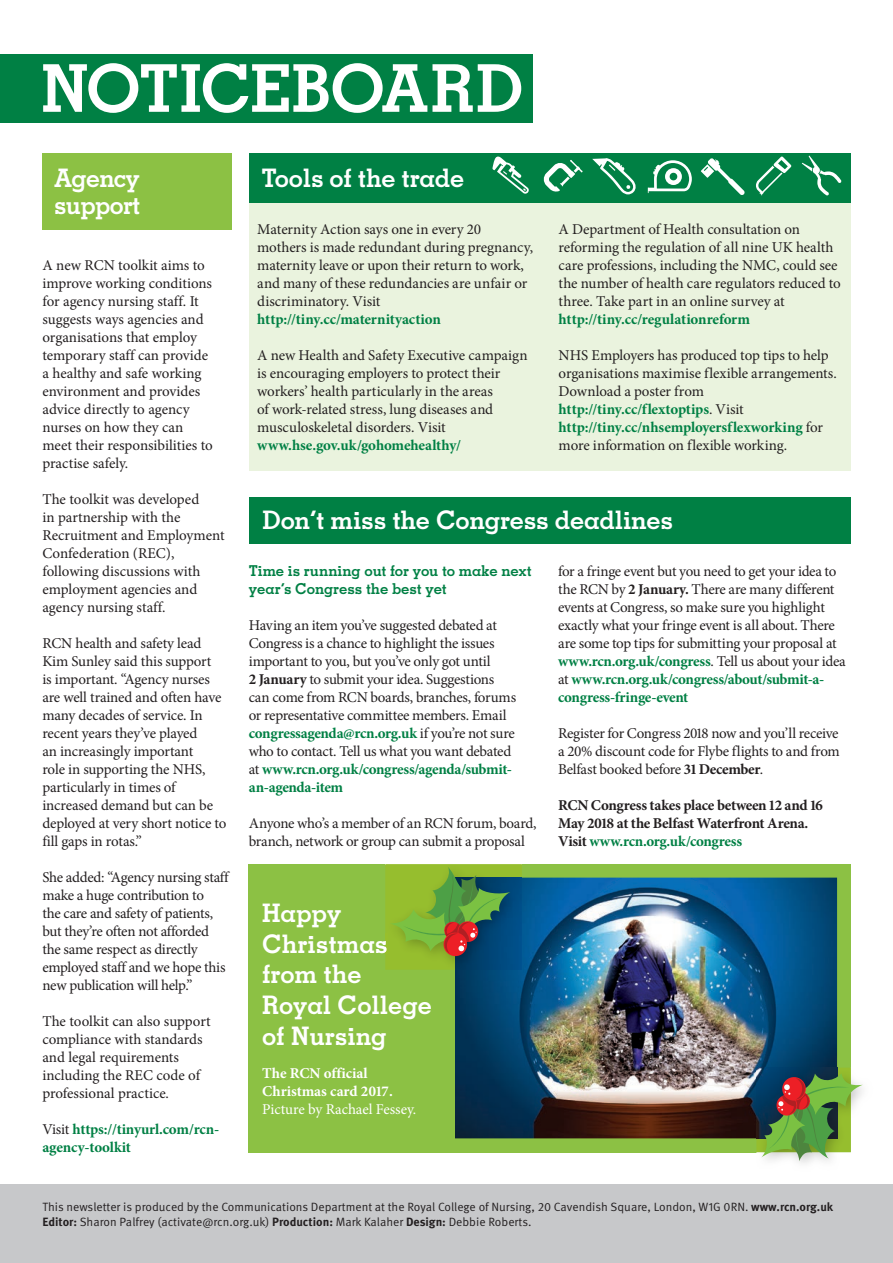
<style>
.page{position:relative;width:893px;height:1263px;background:#fff}
.page>*{position:absolute;margin:0;border:0;box-sizing:border-box;transform-origin:0 0}
.t1{font:700 65.85px "Memphis LT Std";letter-spacing:-.02em;color:#fff}
.t2{font:700 25.5px/30.6px "Memphis LT Std";letter-spacing:-.01em;color:#fff}
.t3{font:15px/18px "Minion Pro";letter-spacing:-.01em;color:#231f20}
.t4{font:700 15px/18px "Minion Pro";letter-spacing:-.01em;color:#008044}
.t5{font:700 15px/18px "Minion Pro";letter-spacing:-.02em;color:#231f20}
.t6{font:700 15px/18px "Memphis LT Std";letter-spacing:-.005em;color:#008044}
.t7{font:700 15px/18px "Minion Pro";letter-spacing:-.005em;color:#fff}
.t8{font:15px "Minion Pro";letter-spacing:-.005em;color:#fff}
.t9{font:12px/15px "Meta OT";color:#231f20}
.s1{font-weight:400;color:#231f20}
.s2{font-weight:700;color:#008044}
.s3{font-weight:700}
.s4{color:#008044}
</style>
<div class="page">
<div style="left:249px;top:198px;width:601px;height:272px;background:#eaf3de"></div>
<div style="left:0;top:54px;width:532px;height:68px;background:#008044"></div>
<div style="left:0;top:1184px;width:893px;height:79px;background:#c7c8ca"></div>
<div style="left:249px;top:153px;width:601px;height:49px;background:#008044"></div>
<svg style="left:543px;top:160px;width:40px;height:32px"></svg>
<svg style="left:756px;top:157px;width:35px;height:39px"></svg>
<svg style="left:648px;top:160px;width:44px;height:33px"></svg>
<svg style="left:492px;top:156px;width:37px;height:38px"></svg>
<svg style="left:592px;top:158px;width:44px;height:36px"></svg>
<svg style="left:701px;top:158px;width:44px;height:37px"></svg>
<svg style="left:802px;top:156px;width:39px;height:39px"></svg>
<div style="left:249px;top:498px;width:601px;height:46px;background:#008044"></div>
<div style="left:249px;top:864px;width:602px;height:288px;background:#8cc144"></div>
<div style="left:43px;top:153px;width:189px;height:77px;background:#8cc144"></div>
<img style="left:455px;top:878px;width:382px;height:260px">
<img style="left:385px;top:864px;width:137px;height:106px">
<img style="left:455px;top:878px;width:67px;height:92px">
<img style="left:385px;top:934px;width:3px;height:19px">
<svg style="left:390px;top:867px;width:120px;height:91px;background:#6b9142"></svg>
<img style="left:756px;top:1068px;width:81px;height:70px">
<svg style="left:761px;top:1073px;width:102px;height:88px;background:#7f9563"></svg>
<h1 class="t1" style="left:41px;top:47px;width:484px">NOTICEBOARD</h1>
<h2 class="t2" style="left:54px;top:164px;width:88px;line-height:27px">Agency support</h2>
<p class="t3" style="left:42px;top:256px;width:172px">A new RCN toolkit aims to improve working conditions for agency nursing staff. It suggests ways agencies and organisations that employ temporary staff can provide a healthy and safe working environment and provides advice directly to agency nurses on how they can meet their responsibilities to practise safely.</p>
<p class="t3" style="left:42px;top:490px;width:184px">The toolkit was developed<br>in partnership with the<br>Recruitment and Employment<br>Confederation (REC), following discussions with employment agencies and agency nursing staff.</p>
<p class="t3" style="left:42px;top:634px;width:186px">RCN health and safety lead<br>Kim Sunley said this support<br>is important. “Agency nurses are well trained and often have many decades of service. In recent years they’ve played<br>an increasingly important<br>role in supporting the NHS, particularly in times of increased demand but can be deployed at very short notice to fill gaps in rotas.”</p>
<p class="t3" style="left:42px;top:868px;width:188px">She added: “Agency nursing staff make a huge contribution to<br>the care and safety of patients, but they’re often not afforded the same respect as directly employed staff and we hope this new publication will help.”</p>
<p class="t3" style="left:42px;top:1012px;width:170px">The toolkit can also support compliance with standards and legal requirements including the REC code of professional practice.</p>
<p class="t4" style="left:42px;top:1120px;width:178px"><span class="s1">Visit</span> https://tinyurl.com/rcn&shy;agency-toolkit</p>
<h2 class="t2" style="left:261px;top:162px;width:204px">Tools of the trade</h2>
<p class="t3" style="left:257px;top:220px;width:277px">Maternity Action says one in every 20 mothers is made redundant during pregnancy, maternity leave or upon their return to work, and many of these redundancies are unfair or discriminatory. Visit</p>
<p class="t4" style="left:257px;top:310px;width:185px">http://tiny.cc/maternityaction</p>
<p class="t3" style="left:257px;top:346px;width:272px">A new Health and Safety Executive campaign is encouraging employers to protect their workers’ health particularly in the areas<br>of work-related stress, lung diseases and musculoskeletal disorders. Visit</p>
<p class="t4" style="left:257px;top:436px;width:205px">www.hse.gov.uk/gohomehealthy/</p>
<p class="t3" style="left:559px;top:220px;width:284px">A Department of Health consultation on reforming the regulation of all nine UK health care professions, including the NMC, could see the number of health care regulators reduced to three. Take part in an online survey at</p>
<p class="t4" style="left:559px;top:310px;width:193px">http://tiny.cc/regulationreform</p>
<p class="t3" style="left:559px;top:346px;width:280px">NHS Employers has produced top tips to help organisations maximise flexible arrangements.<br>Download a poster from <span class="s2">http://tiny.cc/flextoptips</span>. Visit <span class="s2">http://tiny.cc/nhsemployersflexworking</span> for more information on flexible working.</p>
<h2 class="t2" style="left:262px;top:504px;width:412px">Don’t miss the Congress deadlines</h2>
<p class="t6" style="left:249px;top:561px;width:285px">Time is running out for you to make next year’s Congress the best yet</p>
<p class="t3" style="left:249px;top:616px;width:269px">Having an item you’ve suggested debated at Congress is a chance to highlight the issues important to you, but you’ve only got until<br><span class="s3">2 January</span> to submit your idea. Suggestions can come from RCN boards, branches, forums or representative committee members. Email <span class="s2">congressagenda@rcn.org.uk</span> if you’re not sure who to contact. Tell us what you want debated at <span class="s2">www.rcn.org.uk/congress/agenda/submit&shy;an-agenda-item</span></p>
<p class="t3" style="left:249px;top:814px;width:289px">Anyone who’s a member of an RCN forum, board, branch, network or group can submit a proposal</p>
<p class="t3" style="left:558px;top:562px;width:289px">for a fringe event but you need to get your idea to the RCN by <span class="s3">2 January.</span> There are many different events at Congress, so make sure you highlight exactly what your fringe event is all about. There are some top tips for submitting your proposal at <span class="s2">www.rcn.org.uk/congress</span>. Tell us about your idea at <span class="s2">www.rcn.org.uk/congress/about/submit-a&shy;congress-fringe-event</span></p>
<p class="t3" style="left:558px;top:724px;width:283px;text-align:justify">Register for Congress 2018 now and you’ll receive a 20% discount code for Flybe flights to and from Belfast booked before <span class="s3">31 December</span>.</p>
<p class="t5" style="left:558px;top:796px;width:267px">RCN Congress takes place between 12 and 16<br>May 2018 at the Belfast Waterfront Arena.<br>Visit <span class="s4">www.rcn.org.uk/congress</span></p>
<h2 class="t2" style="left:262px;top:897px;width:171px">Happy<br>Christmas from the<br>Royal College of Nursing</h2>
<p class="t7" style="left:262px;top:1064px;width:132px">The RCN official<br>Christmas card 2017.</p>
<p class="t8" style="left:262px;top:1099px;width:156px">Picture by Rachael Fessey.</p>
<p class="t9" style="left:43px;top:1199px;width:792px">This newsletter is produced by the Communications Department at the Royal College of Nursing, 20 Cavendish Square, London, W1G 0RN. <span class="s3">www.rcn.org.uk<br>Editor:</span> Sharon Palfrey (activate@rcn.org.uk) <span class="s3">Production:</span> Mark Kalaher <span class="s3">Design:</span> Debbie Roberts.</p>
</div>
